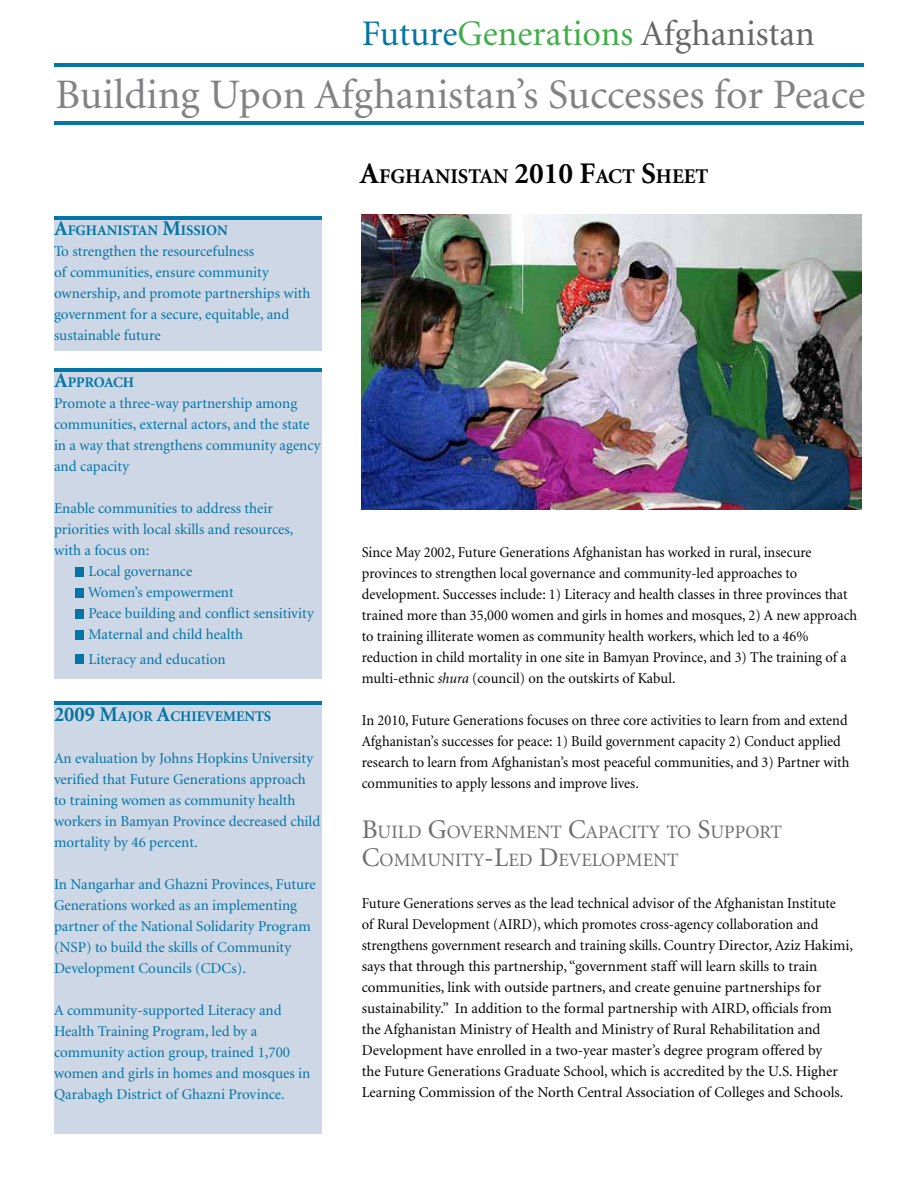
<style>
.page{position:relative;width:918px;height:1188px;background:#fff}
.page>*{position:absolute;margin:0;border:0;box-sizing:border-box;transform-origin:0 0}
.t1{font:42px "Minion";color:#808285}
.t2{font:36px "Minion";color:#41ad49}
.t3{font:700 21px "Minion";color:#000}
.t4{font:18.9px/28.5px "Minion";color:#6d6e71}
.t5{font:15px/21px "Minion";color:#000;scale:.96 1}
.t6{font:15px/21px "Minion";color:#0274a5}
.t7{font:700 14.7px "Minion";color:#0274a5}
.s1{color:#0274a5}
.s2{color:#666}
.s3{font-size:21px}
.s4{font-size:30px}
.s5{font-style:italic}
.s6{font-size:27px}
</style>
<div class="page">
<div style="left:54px;top:219px;width:267px;height:132px;background:#cdd7e6"></div>
<hr style="left:54px;top:216px;width:267px;height:3px;background:#0274a5">
<div style="left:54px;top:371px;width:267px;height:308px;background:#cdd7e6"></div>
<div style="left:76px;top:568px;width:8px;height:9px;background:#0274a5"></div>
<div style="left:76px;top:588px;width:8px;height:10px;background:#0274a5"></div>
<div style="left:76px;top:610px;width:8px;height:9px;background:#0274a5"></div>
<div style="left:76px;top:630px;width:8px;height:9px;background:#0274a5"></div>
<div style="left:76px;top:655px;width:8px;height:9px;background:#0274a5"></div>
<hr style="left:54px;top:368px;width:267px;height:3px;background:#0274a5">
<div style="left:54px;top:705px;width:267px;height:429px;background:#cdd7e6"></div>
<hr style="left:54px;top:702px;width:267px;height:3px;background:#0274a5">
<img style="left:362px;top:214px;width:500px;height:295px">
<hr style="left:54px;top:64px;width:810px;height:3px;background:#0274a5">
<hr style="left:54px;top:122px;width:810px;height:3px;background:#0274a5">
<h2 class="t2" style="left:362px;top:16px;width:455px"><span class="s1">Future</span>Generations <span class="s2">Afghanistan</span></h2>
<h1 class="t1" style="left:56px;top:74px;width:811px">Building Upon Afghanistan’s Successes for Peace</h1>
<p class="t7" style="left:54px;top:223px;width:175px"><span class="s3">A</span>FGHANISTAN <span class="s3">M</span>ISSION</p>
<p class="t6" style="left:54px;top:241px;width:258px">To strengthen the resourcefulness<br>of communities, ensure community ownership, and promote partnerships with government for a secure, equitable, and sustainable future</p>
<p class="t7" style="left:54px;top:375px;width:82px"><span class="s3">A</span>PPROACH</p>
<p class="t6" style="left:54px;top:393px;width:268px">Promote a three-way partnership among communities, external actors, and the state in a way that strengthens community agency and capacity</p>
<p class="t6" style="left:54px;top:498px;width:220px">Enable communities to address their</p>
<p class="t6" style="left:54px;top:519px;width:241px">priorities with local skills and resources,</p>
<p class="t6" style="left:54px;top:540px;width:97px">with a focus on:</p>
<p class="t6" style="left:88px;top:561px;width:105px">Local governance</p>
<p class="t6" style="left:88px;top:582px;width:147px">Women’s empowerment</p>
<p class="t6" style="left:88px;top:603px;width:227px">Peace building and conflict sensitivity</p>
<p class="t6" style="left:88px;top:624px;width:156px">Maternal and child health</p>
<p class="t6" style="left:88px;top:649px;width:139px">Literacy and education</p>
<p class="t7" style="left:54px;top:708px;width:219px"><span class="s3">2009 M</span>AJOR <span class="s3">A</span>CHIEVEMENTS</p>
<p class="t6" style="left:54px;top:748px;width:268px">An evaluation by Johns Hopkins University verified that Future Generations approach to training women as community health workers in Bamyan Province decreased child mortality by 46 percent.</p>
<p class="t6" style="left:54px;top:874px;width:263px">In Nangarhar and Ghazni Provinces, Future Generations worked as an implementing partner of the National Solidarity Program (NSP) to build the skills of Community Development Councils (CDCs).</p>
<p class="t6" style="left:54px;top:1000px;width:258px">A community-supported Literacy and Health Training Program, led by a community action group, trained 1,700 women and girls in homes and mosques in Qarabagh District of Ghazni Province.</p>
<h3 class="t3" style="left:360px;top:166px;width:350px"><span class="s4">A</span>FGHANISTAN <span class="s4">2010 F</span>ACT <span class="s4">S</span>HEET</h3>
<p class="t5" style="left:362px;top:542px;width:518px">Since May 2002, Future Generations Afghanistan has worked in rural, insecure provinces to strengthen local governance and community-led approaches to development. Successes include: 1) Literacy and health classes in three provinces that trained more than 35,000 women and girls in homes and mosques, 2) A new approach to training illiterate women as community health workers, which led to a 46% reduction in child mortality in one site in Bamyan Province, and 3) The training of a multi-ethnic <span class="s5">shura</span> (council) on the outskirts of Kabul.</p>
<p class="t5" style="left:362px;top:710px;width:509px">In 2010, Future Generations focuses on three core activities to learn from and extend Afghanistan’s successes for peace: 1) Build government capacity 2) Conduct applied research to learn from Afghanistan’s most peaceful communities, and 3) Partner with communities to apply lessons and improve lives.</p>
<p class="t4" style="left:362px;top:818px;width:422px"><span class="s6">B</span>UILD <span class="s6">G</span>OVERNMENT <span class="s6">C</span>APACITY TO <span class="s6">S</span>UPPORT<br><span class="s6">C</span>OMMUNITY<span class="s6">-L</span>ED <span class="s6">D</span>EVELOPMENT</p>
<p class="t5" style="left:362px;top:893px;width:513px">Future Generations serves as the lead technical advisor of the Afghanistan Institute<br>of Rural Development (AIRD), which promotes cross-agency collaboration and strengthens government research and training skills. Country Director, Aziz Hakimi, says that through this partnership, “government staff will learn skills to train communities, link with outside partners, and create genuine partnerships for sustainability.” In addition to the formal partnership with AIRD, officials from the Afghanistan Ministry of Health and Ministry of Rural Rehabilitation and Development have enrolled in a two-year master’s degree program offered by<br>the Future Generations Graduate School, which is accredited by the U.S. Higher Learning Commission of the North Central Association of Colleges and Schools.</p>
</div>
